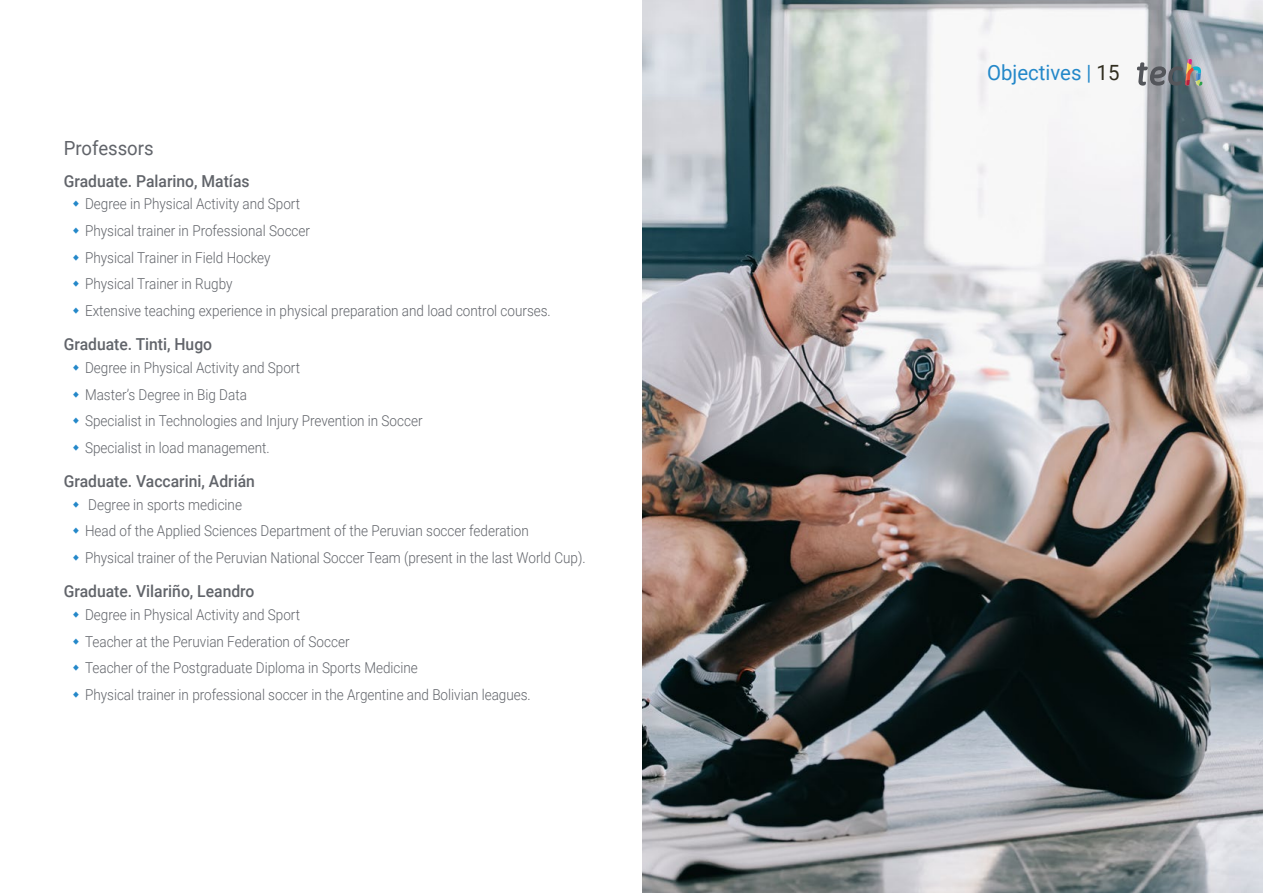
<style>
.page{position:relative;width:1263px;height:893px;background:#fff}
.page>*{position:absolute;margin:0;border:0;box-sizing:border-box;transform-origin:0 0}
.t1{font:21px "Roboto";color:#2488c9}
.t2{font:19.5px "Roboto";color:#61646a;scale:.95 1}
.t3{font:500 16.5px "Roboto";color:#61646a;scale:.95 1}
.t4{font:300 15px/26.7px "Roboto";color:#61646a;scale:.9 1}
.s1{color:#312e20}
</style>
<div class="page">
<img style="left:642px;top:0;width:621px;height:893px">
<svg style="left:1137px;top:59px;width:65px;height:27px;background:#87898c"></svg>
<h2 class="t2" style="left:64px;top:134px;width:96px">Professors</h2>
<p class="t3" style="left:64px;top:169px;width:197px">Graduate. Palarino, Matías</p>
<p class="t4" style="left:85px;top:190px;width:519px">Degree in Physical Activity and Sport<br>Physical trainer in Professional Soccer<br>Physical Trainer in Field Hockey<br>Physical Trainer in Rugby<br>Extensive teaching experience in physical preparation and load control courses.</p>
<p class="t3" style="left:64px;top:333px;width:158px">Graduate. Tinti, Hugo</p>
<p class="t4" style="left:85px;top:353px;width:377px">Degree in Physical Activity and Sport<br>Master’s Degree in Big Data<br>Specialist in Technologies and Injury Prevention in Soccer Specialist in load management.</p>
<p class="t3" style="left:64px;top:470px;width:203px">Graduate. Vaccarini, Adrián</p>
<p class="t4" style="left:85px;top:490px;width:558px">Degree in sports medicine<br>Head of the Applied Sciences Department of the Peruvian soccer federation<br>Physical trainer of the Peruvian National Soccer Team (present in the last World Cup).</p>
<p class="t3" style="left:64px;top:580px;width:202px">Graduate. Vilariño, Leandro</p>
<p class="t4" style="left:85px;top:601px;width:497px">Degree in Physical Activity and Sport<br>Teacher at the Peruvian Federation of Soccer<br>Teacher of the Postgraduate Diploma in Sports Medicine<br>Physical trainer in professional soccer in the Argentine and Bolivian leagues.</p>
<h1 class="t1" style="left:987px;top:57px;width:134px">Objectives | <span class="s1">15</span></h1>
</div>
